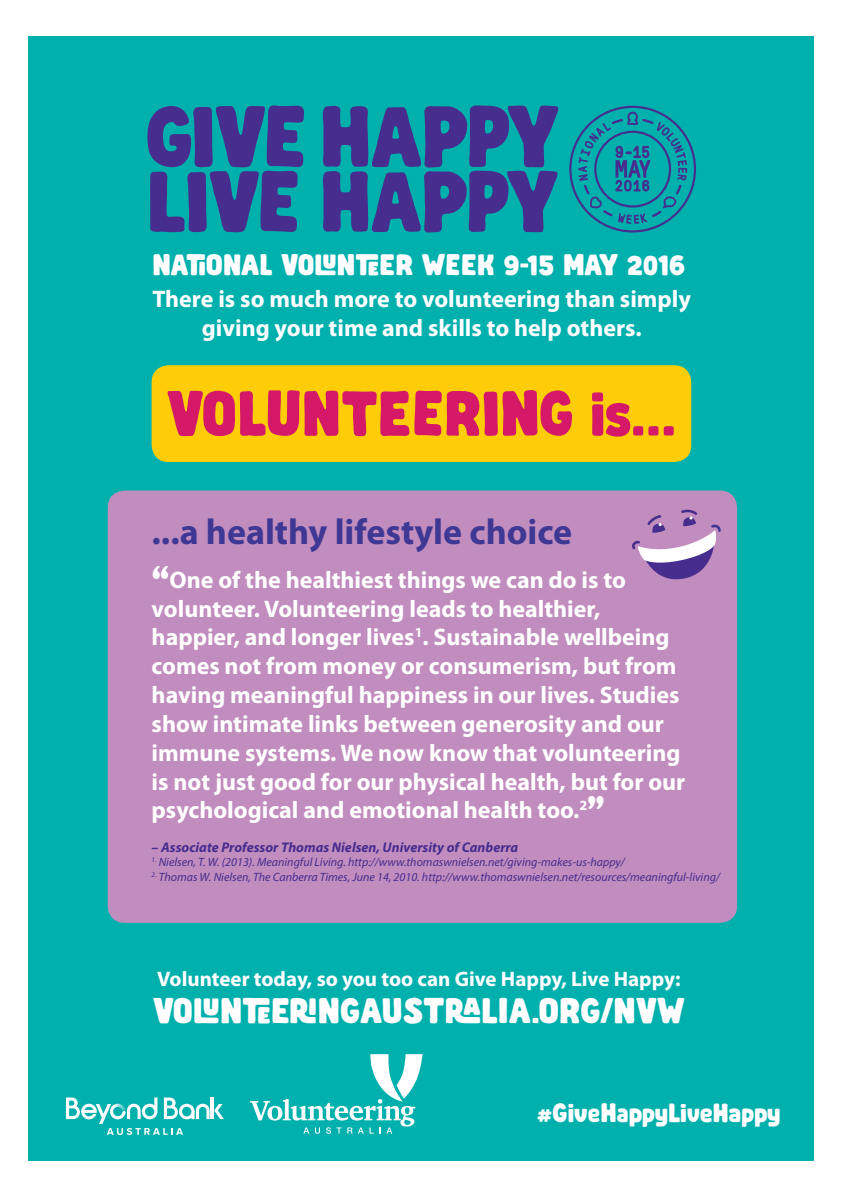
<style>
.page{position:relative;width:842px;height:1191px;background:#fff}
.page>*{position:absolute;margin:0;border:0;box-sizing:border-box;transform-origin:0 0}
.t1{font:60px "Abraham";letter-spacing:-.01em;color:#d51867}
.t2{font:700 36px "Myriad Pro";color:#3e3894}
.t3{font:33.9px "Abraham";letter-spacing:-.02em;color:#fff}
.t4{font:900 32px "Cooper";color:#fff}
.t5{font:28.3px "Abraham";letter-spacing:-.01em;color:#fff}
.t6{font:25.5px "Abraham";color:#fff}
.t7{font:700 24px/28.8px "Myriad Pro";color:#fff}
.t8{font:700 21px "Myriad Pro";color:#fff}
.t9{font:italic 700 14px "Myriad Pro";color:#462d8e}
.t10{font:italic 12px "Myriad Pro";color:#462d8e}
.s1{font-family:"Cooper";font-weight:900;font-size:32px}
</style>
<div class="page">
<div style="left:28px;top:37px;width:786px;height:1123px;background:#00b0ad"></div>
<svg style="left:250px;top:1054px;width:172px;height:79px"></svg>
<svg style="left:66px;top:1097px;width:158px;height:38px"></svg>
<div style="left:152px;top:365px;width:539px;height:97px;background:#fecd08;border-radius:17px"></div>
<div style="left:108px;top:490px;width:629px;height:433px;background:#c18cbe;border-radius:17px"></div>
<svg style="left:632px;top:509px;width:89px;height:71px"></svg>
<svg style="left:147px;top:105px;width:411px;height:128px;fill:#462d8e"></svg>
<svg style="left:569px;top:106px;width:127px;height:126px"></svg>
<p class="t5" style="left:152px;top:248px;width:535px">NATIONAL VOLUNTEER WEEK 9-15 MAY 2016</p>
<p class="t7" style="left:152px;top:285px;width:540px;text-align:center">There is so much more to volunteering than simply giving your time and skills to help others.</p>
<h1 class="t1" style="left:167px;top:377px;width:511px">VOLUNTEERING is...</h1>
<h2 class="t2" style="left:152px;top:511px;width:422px">...a healthy lifestyle choice</h2>
<p class="t7" style="left:152px;top:565px;width:535px"><span class="s1">“</span>One of the healthiest things we can do is to volunteer. Volunteering leads to healthier, happier, and longer lives<sup>1</sup>. Sustainable wellbeing comes not from money or consumerism, but from having meaningful happiness in our lives. Studies show intimate links between generosity and our immune systems. We now know that volunteering is not just good for our physical health, but for our psychological and emotional health too.<sup>2</sup></p>
<h3 class="t4" style="left:587px;top:789px;width:19px">”</h3>
<p class="t9" style="left:152px;top:838px;width:368px">– Associate Professor Thomas Nielsen, University of Canberra</p>
<p class="t10" style="left:152px;top:854px;width:475px"><sup>1.</sup> Nielsen, T. W. (2013). Meaningful Living. http://www.thomaswnielsen.net/giving-makes-us-happy/</p>
<p class="t10" style="left:152px;top:869px;width:570px"><sup>2.</sup> Thomas W. Nielsen, The Canberra Times, June 14, 2010. http://www.thomaswnielsen.net/resources/meaningful-living/</p>
<p class="t8" style="left:157px;top:966px;width:525px">Volunteer today, so you too can Give Happy, Live Happy:</p>
<h3 class="t3" style="left:153px;top:989px;width:533px">VOLUNTEERINGAUSTRALIA.ORG/NVW</h3>
<p class="t6" style="left:537px;top:1097px;width:245px">#GiveHappyLiveHappy</p>
</div>
